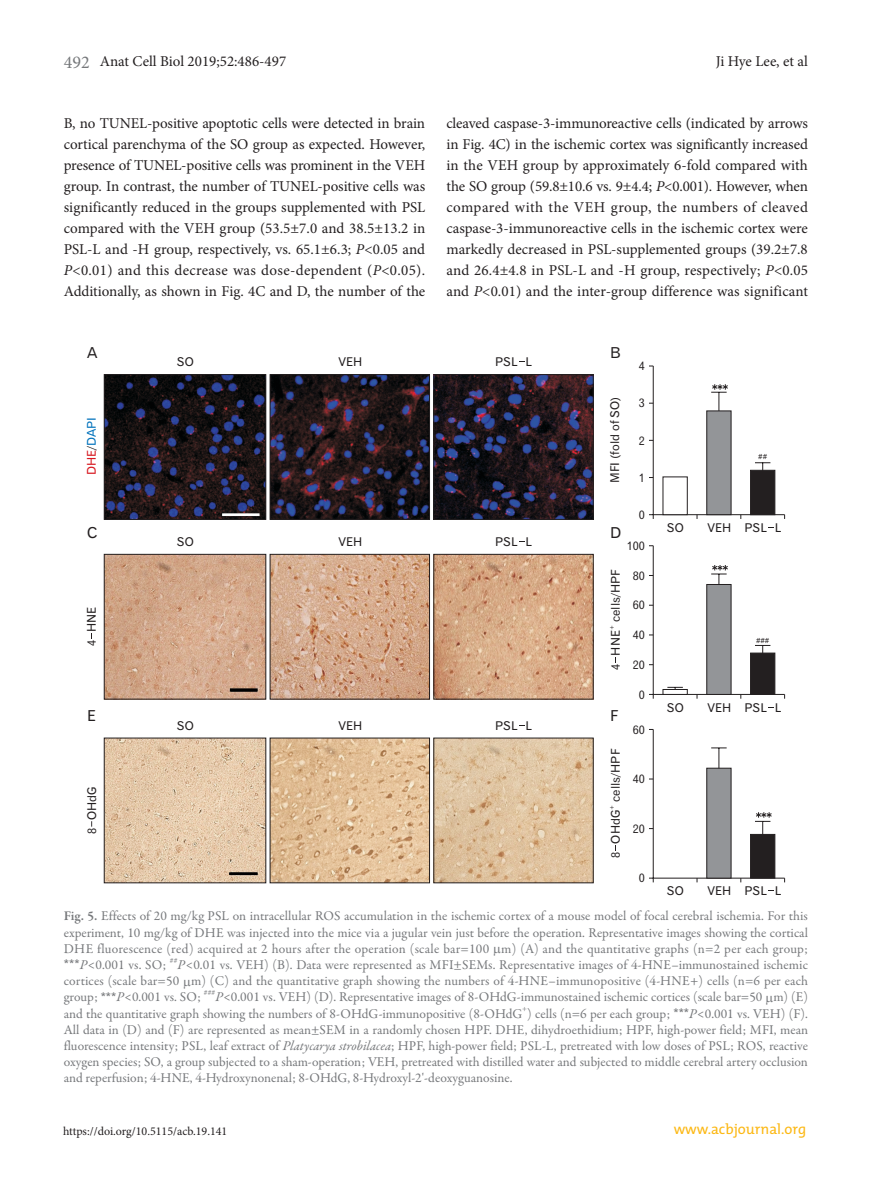
<style>
.page{position:relative;width:893px;height:1191px;background:#fff}
.page>*{position:absolute;margin:0;border:0;box-sizing:border-box;transform-origin:0 0}
.t1{font:15px/21px "Minion Pro";color:#231f20;text-align:justify}
.t2{font:15px "Gothic 720 BT Roman B";color:#231f20}
.t3{font:14.7px "The Mix";color:#fcb814}
.t4{font:13.5px/16.2px "Garamond Premr Pro";color:#76787b;text-align:justify}
.t5{font:12px "Gothic 720 BT Roman B";color:#231f20}
.t6{font:12px "Minion Pro";color:#231f20}
.t7{font:12px "Gothic 720 BT Roman B";color:#0072bc}
.t8{font:7.8px "Garamond Premr Pro";color:#76787b}
.t9{font:6.9px "Arial";color:#231f20}
.t10{font:6px "Gothic 720 BT Roman B";color:#231f20}
.s1{font-size:18px;color:#76787b}
.s2{font-style:italic}
.s3{color:#d7171f}
.s4{color:#231f20}
.s5{font-weight:600}
.s6{font-family:"Arial"}
</style>
<div class="page">
<svg style="left:649px;top:365px;width:136px;height:154px"></svg>
<div style="left:750px;top:470px;width:25px;height:45px;background:#231f20"></div>
<svg style="left:104px;top:374px;width:490px;height:146px"></svg>
<hr style="left:222px;top:513px;width:37px;height:3px;background:#fff">
<svg style="left:104px;top:554px;width:490px;height:145px"></svg>
<hr style="left:230px;top:688px;width:28px;height:3px;background:#000">
<svg style="left:649px;top:545px;width:136px;height:153px"></svg>
<svg style="left:662px;top:689px;width:26px;height:6px"></svg>
<div style="left:706px;top:584px;width:25px;height:111px;background:#939598;border:1px solid #231f20"></div>
<div style="left:750px;top:652px;width:25px;height:43px;background:#231f20"></div>
<svg style="left:104px;top:737px;width:490px;height:146px"></svg>
<hr style="left:229px;top:872px;width:29px;height:3px;background:#000">
<svg style="left:649px;top:729px;width:136px;height:153px"></svg>
<div style="left:706px;top:767px;width:25px;height:111px;background:#939598;border:1px solid #231f20"></div>
<div style="left:750px;top:834px;width:25px;height:44px;background:#231f20"></div>
<p class="t1" style="left:64px;top:50px;width:224px"><span class="s1">492</span> Anat Cell Biol 2019;52:486-497</p>
<p class="t1" style="left:716px;top:50px;width:93px">Ji Hye Lee, et al</p>
<p class="t1" style="left:64px;top:113px;width:363px">B, no TUNEL-positive apoptotic cells were detected in brain cortical parenchyma of the SO group as expected. However, presence of TUNEL-positive cells was prominent in the VEH group. In contrast, the number of TUNEL-positive cells was significantly reduced in the groups supplemented with PSL compared with the VEH group (53.5±7.0 and 38.5±13.2 in PSL-L and -H group, respectively, vs. 65.1±6.3; <span class="s2">P</span>&lt;0.05 and <span class="s2">P</span>&lt;0.01) and this decrease was dose-dependent (<span class="s2">P</span>&lt;0.05).<br>Additionally, as shown in Fig. 4C and D, the number of the</p>
<p class="t1" style="left:446px;top:113px;width:363px">cleaved caspase-3-immunoreactive cells (indicated by arrows in Fig. 4C) in the ischemic cortex was significantly increased in the VEH group by approximately 6-fold compared with the SO group (59.8±10.6 vs. 9±4.4; <span class="s2">P</span>&lt;0.001). However, when compared with the VEH group, the numbers of cleaved caspase-3-immunoreactive cells in the ischemic cortex were markedly decreased in PSL-supplemented groups (39.2±7.8 and 26.4±4.8 in PSL-L and -H group, respectively; <span class="s2">P</span>&lt;0.05 and <span class="s2">P</span>&lt;0.01) and the inter-group difference was significant</p>
<p class="t2" style="left:87px;top:347px;width:12px">A</p>
<p class="t2" style="left:610px;top:347px;width:12px">B</p>
<p class="t5" style="left:177px;top:357px;width:18px">SO</p>
<p class="t5" style="left:338px;top:357px;width:25px">VEH</p>
<p class="t5" style="left:495px;top:357px;width:38px">PSL L</p>
<p class="t7" style="left:87px;top:475px;width:60px;rotate:-90deg"><span class="s3">DHE</span><span class="s4">/</span>DAPI</p>
<p class="t5" style="left:610px;top:483px;width:88px;rotate:-90deg">MFI (fold of SO)</p>
<p class="t5" style="left:639px;top:361px;width:8px">4</p>
<p class="t5" style="left:639px;top:398px;width:8px">3</p>
<p class="t5" style="left:639px;top:436px;width:8px">2</p>
<p class="t5" style="left:639px;top:473px;width:8px">1</p>
<p class="t5" style="left:639px;top:510px;width:8px">0</p>
<p class="t2" style="left:87px;top:526px;width:12px">C</p>
<p class="t2" style="left:610px;top:526px;width:13px">D</p>
<p class="t5" style="left:177px;top:537px;width:18px">SO</p>
<p class="t5" style="left:338px;top:537px;width:25px">VEH</p>
<p class="t5" style="left:495px;top:537px;width:38px">PSL L</p>
<p class="t5" style="left:627px;top:541px;width:20px">100</p>
<p class="t5" style="left:633px;top:571px;width:14px">80</p>
<p class="t5" style="left:633px;top:600px;width:14px">60</p>
<p class="t5" style="left:633px;top:630px;width:14px">40</p>
<p class="t5" style="left:611px;top:655px;width:88px;rotate:-90deg">HNE cells/HPF</p>
<p class="t5" style="left:87px;top:646px;width:41px;rotate:-90deg">4 HNE</p>
<p class="t10" style="left:609px;top:630px;width:7px;rotate:-90deg">+</p>
<p class="t5" style="left:611px;top:670px;width:8px;rotate:-90deg">4</p>
<p class="t5" style="left:633px;top:660px;width:14px">20</p>
<p class="t2" style="left:87px;top:710px;width:10px">E</p>
<p class="t2" style="left:610px;top:710px;width:10px">F</p>
<p class="t5" style="left:177px;top:720px;width:18px">SO</p>
<p class="t5" style="left:338px;top:721px;width:25px">VEH</p>
<p class="t5" style="left:495px;top:720px;width:38px">PSL L</p>
<p class="t5" style="left:87px;top:834px;width:49px;rotate:-90deg">8 OHdG</p>
<p class="t5" style="left:611px;top:857px;width:110px;rotate:-90deg">8 OHdG cells/HPF</p>
<p class="t10" style="left:609px;top:810px;width:7px;rotate:-90deg">+</p>
<p class="t5" style="left:639px;top:689px;width:8px">0</p>
<p class="t5" style="left:633px;top:724px;width:14px">60</p>
<p class="t5" style="left:633px;top:774px;width:14px">40</p>
<p class="t5" style="left:633px;top:824px;width:14px">20</p>
<p class="t5" style="left:639px;top:873px;width:8px">0</p>
<p class="t9" style="left:759px;top:452px;width:10px">##</p>
<p class="t5" style="left:667px;top:523px;width:18px">SO</p>
<p class="t5" style="left:708px;top:523px;width:75px">VEH PSL L</p>
<p class="t9" style="left:756px;top:636px;width:14px">###</p>
<p class="t5" style="left:667px;top:703px;width:18px">SO</p>
<p class="t5" style="left:708px;top:703px;width:75px">VEH PSL L</p>
<p class="t5" style="left:667px;top:886px;width:18px">SO</p>
<p class="t5" style="left:708px;top:886px;width:75px">VEH PSL L</p>
<p class="t4" style="left:64px;top:908px;width:746px"><span class="s5">Fig. 5.</span> Effects of 20 mg/kg PSL on intracellular ROS accumulation in the ischemic cortex of a mouse model of focal cerebral ischemia. For this experiment, 10 mg/kg of DHE was injected into the mice via a jugular vein just before the operation. Representative images showing the cortical DHE fluorescence (red) acquired at 2 hours after the operation (scale bar=100 m) (A) and the quantitative graphs (n=2 per each group; <span class="s6">***</span><span class="s2">P</span>&lt;0.001 vs. SO;</p>
<p class="t8" style="left:170px;top:955px;width:9px">##</p>
<p class="t4" style="left:64px;top:957px;width:746px;text-indent:114px"><span class="s2">P</span>&lt;0.01 vs. VEH) (B). Data were represented as MFI±SEMs. Representative images of 4-HNE–immunostained ischemic cortices (scale bar=50 m) (C) and the quantitative graph showing the numbers of 4-HNE–immunopositive (4-HNE+) cells (n=6 per each group; <span class="s6">***</span><span class="s2">P</span>&lt;0.001 vs. SO;</p>
<p class="t8" style="left:204px;top:987px;width:13px">###</p>
<p class="t4" style="left:64px;top:989px;width:746px;text-align:right"><span class="s2">P</span>&lt;0.001 vs. VEH) (D). Representative images of 8-OHdG-immunostained ischemic cortices (scale bar=50 m) (E)<br>and the quantitative graph showing the numbers of 8-OHdG-immunopositive (8-OHdG ) cells (n=6 per each group; <span class="s6">***</span><span class="s2">P</span>&lt;0.001 vs. VEH) (F).</p>
<p class="t8" style="left:522px;top:1004px;width:6px">+</p>
<p class="t4" style="left:64px;top:1021px;width:746px">All data in (D) and (F) are represented as mean±SEM in a randomly chosen HPF. DHE, dihydroethidium; HPF, high-power field; MFI, mean fluorescence intensity; PSL, leaf extract of <span class="s2">Platycarya strobilacea</span>; HPF, high-power field; PSL-L, pretreated with low doses of PSL; ROS, reactive oxygen species; SO, a group subjected to a sham-operation; VEH, pretreated with distilled water and subjected to middle cerebral artery occlusion and reperfusion; 4-HNE, 4-Hydroxynonenal; 8-OHdG, 8-Hydroxyl-2'-deoxyguanosine.</p>
<p class="t6" style="left:63px;top:1123px;width:166px">https://doi.org/10.5115/acb.19.141</p>
<p class="t3" style="left:674px;top:1117px;width:134px">www.acbjournal.org</p>
</div>
